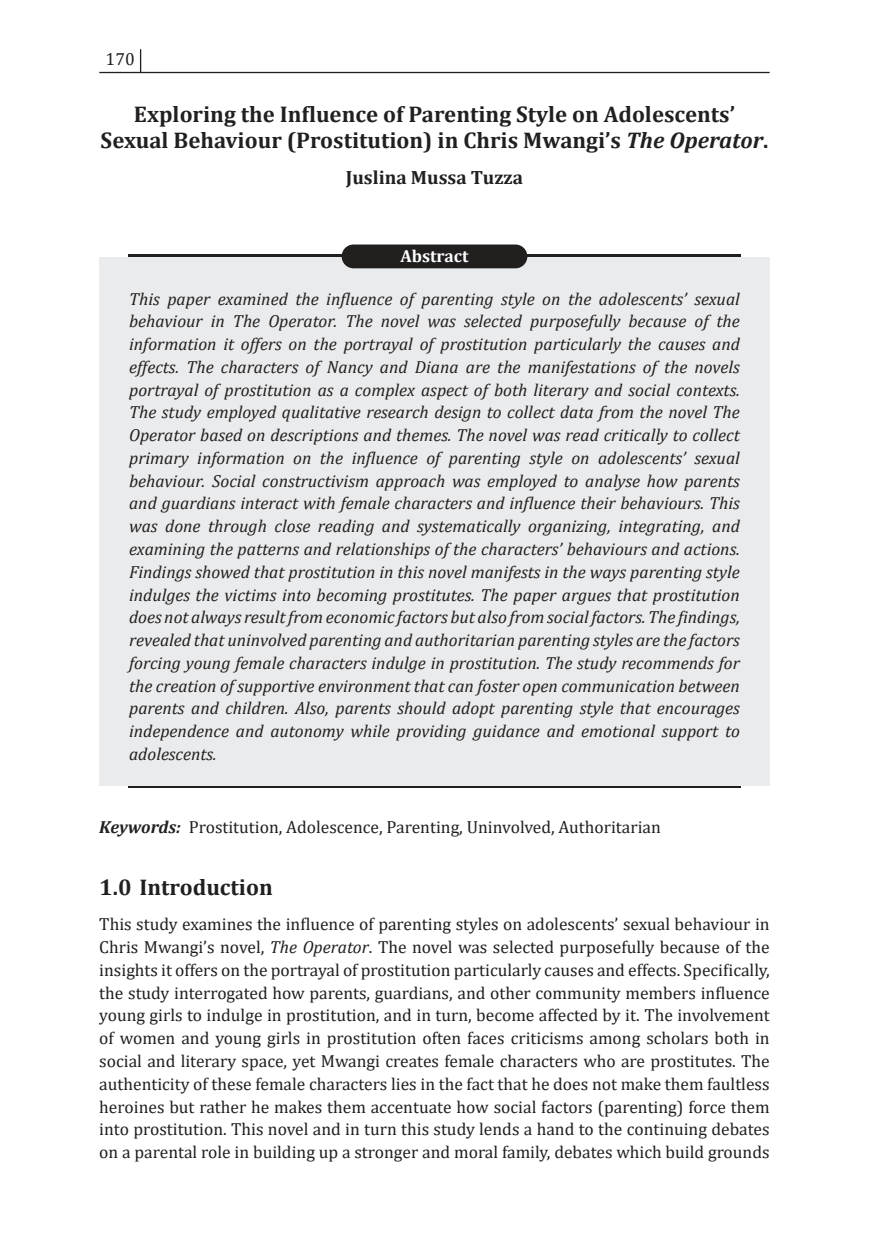
<style>
.page{position:relative;width:869px;height:1241px;background:#fff}
.page>*{position:absolute;margin:0;border:0;box-sizing:border-box;transform-origin:0 0}
.t1{font:700 22.75px/26.2px "Cambria";color:#221f1f;text-align:center}
.t2{font:700 19.25px "Cambria";color:#221f1f}
.t3{font:italic 17.5px/22.8px "Cambria";color:#221f1f;text-align:justify}
.t4{font:17.5px/22.8px "Cambria";color:#221f1f;text-align:justify}
.t5{font:700 17.5px "Cambria";color:#fff}
.s1{font-style:italic}
.s2{font-weight:700;font-style:italic}
</style>
<div class="page">
<hr style="left:99px;top:72px;width:670px;height:1px;background:#221f1f">
<svg style="left:140px;top:49px;width:1px;height:23px"></svg>
<div style="left:99px;top:257px;width:670px;height:528px;background:#eaebec"></div>
<div style="left:341px;top:244px;width:186px;height:24px;background:#221f1f;border-radius:12px"></div>
<p class="t4" style="left:106px;top:49px;width:31px">170</p>
<h1 class="t1" style="left:101px;top:100px;width:669px">Exploring the Influence of Parenting Style on Adolescents’<br>Sexual Behaviour (Prostitution) in Chris Mwangi’s <span class="s1">The Operator</span>.</h1>
<p class="t2" style="left:346px;top:170px;width:179px">Juslina Mussa Tuzza</p>
<p class="t5" style="left:400px;top:250px;width:69px">Abstract</p>
<p class="t3" style="left:129px;top:286px;width:612px">This paper examined the influence of parenting style on the adolescents’ sexual behaviour in The Operator. The novel was selected purposefully because of the information it offers on the portrayal of prostitution particularly the causes and effects. The characters of Nancy and Diana are the manifestations of the novels portrayal of prostitution as a complex aspect of both literary and social contexts.<br>The study employed qualitative research design to collect data from the novel The Operator based on descriptions and themes. The novel was read critically to collect primary information on the influence of parenting style on adolescents’ sexual behaviour. Social constructivism approach was employed to analyse how parents and guardians interact with female characters and influence their behaviours. This was done through close reading and systematically organizing, integrating, and examining the patterns and relationships of the characters’ behaviours and actions.<br>Findings showed that prostitution in this novel manifests in the ways parenting style indulges the victims into becoming prostitutes. The paper argues that prostitution does not always result from economic factors but also from social factors. The findings, revealed that uninvolved parenting and authoritarian parenting styles are the factors forcing young female characters indulge in prostitution. The study recommends for the creation of supportive environment that can foster open communication between parents and children. Also, parents should adopt parenting style that encourages independence and autonomy while providing guidance and emotional support to adolescents.</p>
<p class="t4" style="left:99px;top:817px;width:562px"><span class="s2">Keywords:</span> Prostitution, Adolescence, Parenting, Uninvolved, Authoritarian</p>
<h1 class="t1" style="left:99px;top:876px;width:175px">1.0 Introduction</h1>
<p class="t4" style="left:99px;top:912px;width:671px">This study examines the influence of parenting styles on adolescents’ sexual behaviour in Chris Mwangi’s novel, <span class="s1">The Operator</span>. The novel was selected purposefully because of the insights it offers on the portrayal of prostitution particularly causes and effects. Specifically, the study interrogated how parents, guardians, and other community members influence young girls to indulge in prostitution, and in turn, become affected by it. The involvement of women and young girls in prostitution often faces criticisms among scholars both in social and literary space, yet Mwangi creates female characters who are prostitutes. The authenticity of these female characters lies in the fact that he does not make them faultless heroines but rather he makes them accentuate how social factors (parenting) force them into prostitution. This novel and in turn this study lends a hand to the continuing debates on a parental role in building up a stronger and moral family, debates which build grounds</p>
</div>
